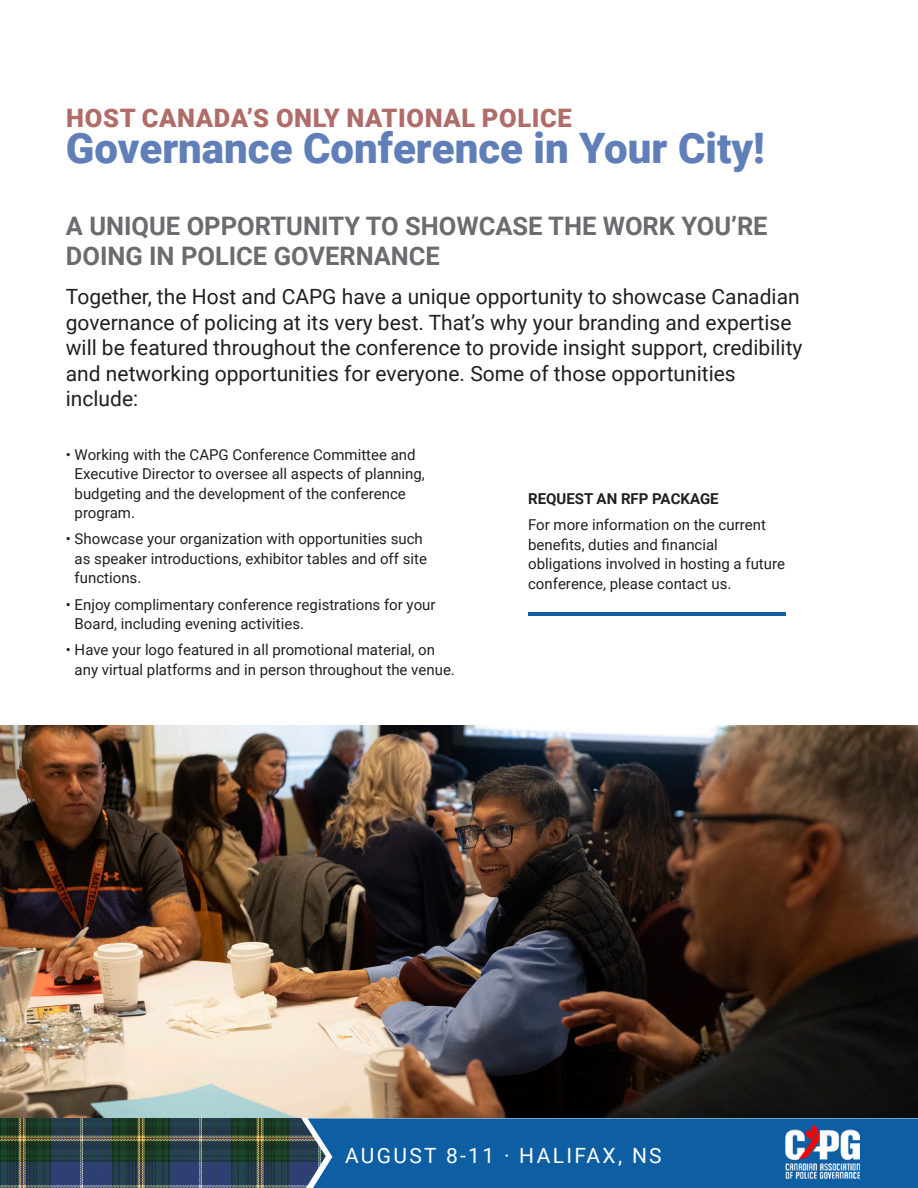
<style>
.page{position:relative;width:918px;height:1188px;background:#fff}
.page>*{position:absolute;margin:0;border:0;box-sizing:border-box;transform-origin:0 0}
.t1{font:900 42px "Roboto";color:#607eb8}
.t2{font:700 25.5px/30px "Roboto";color:#6c6c70}
.t3{font:900 25.5px "Roboto";letter-spacing:.025em;color:#af6c69}
.t4{font:21px/25.5px "Roboto";color:#221f1f}
.t5{font:21px "Roboto";letter-spacing:.11em;color:#fefefe}
.t6{font:15px/19.5px "Roboto";color:#221f1f}
.t7{font:700 15px "Roboto";color:#221f1f}
</style>
<div class="page">
<img style="left:0;top:1118px;width:308px;height:70px">
<div style="left:308px;top:1118px;width:610px;height:70px;background:#0e5ea3"></div>
<img style="left:784px;top:1122px;width:80px;height:59px">
<img style="left:1px;top:726px;width:917px;height:392px">
<hr style="left:528px;top:612px;width:257px;height:4px;background:#115ea4">
<h2 class="t3" style="left:66px;top:101px;width:507px">HOST CANADA’S ONLY NATIONAL POLICE</h2>
<h1 class="t1" style="left:66px;top:119px;width:700px">Governance Conference in Your City!</h1>
<h2 class="t2" style="left:66px;top:210px;width:703px">A UNIQUE OPPORTUNITY TO SHOWCASE THE WORK YOU’RE<br>DOING IN POLICE GOVERNANCE</h2>
<p class="t4" style="left:66px;top:283px;width:738px">Together, the Host and CAPG have a unique opportunity to showcase Canadian governance of policing at its very best. That’s why your branding and expertise will be featured throughout the conference to provide insight support, credibility and networking opportunities for everyone. Some of those opportunities include:</p>
<p class="t6" style="left:75px;top:444px;width:352px;text-indent:-9px">• Working with the CAPG Conference Committee and Executive Director to oversee all aspects of planning, budgeting and the development of the conference program.</p>
<p class="t6" style="left:75px;top:529px;width:354px;text-indent:-9px">• Showcase your organization with opportunities such as speaker introductions, exhibitor tables and off site functions.</p>
<p class="t6" style="left:75px;top:594px;width:362px;text-indent:-9px">• Enjoy complimentary conference registrations for your<br>Board, including evening activities.</p>
<p class="t6" style="left:75px;top:640px;width:382px;text-indent:-9px">• Have your logo featured in all promotional material, on any virtual platforms and in person throughout the venue.</p>
<p class="t7" style="left:528px;top:488px;width:192px">REQUEST AN RFP PACKAGE</p>
<p class="t6" style="left:528px;top:515px;width:259px">For more information on the current benefits, duties and financial obligations involved in hosting a future conference, please contact us.</p>
<h3 class="t5" style="left:345px;top:1141px;width:318px">AUGUST 8-11 · HALIFAX, NS</h3>
</div>
